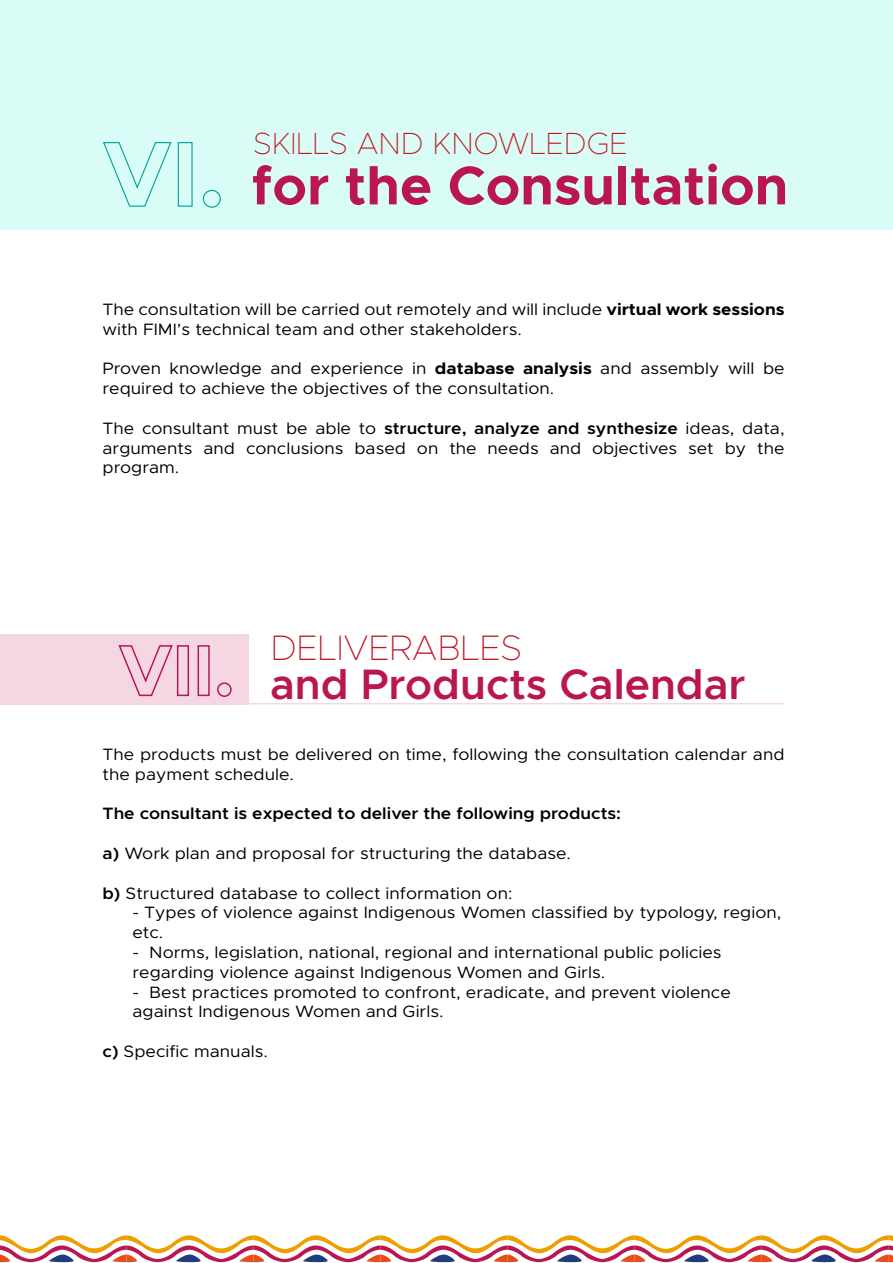
<style>
.page{position:relative;width:893px;height:1263px;background:#fff}
.page>*{position:absolute;margin:0;border:0;box-sizing:border-box;transform-origin:0 0}
.t1{font:700 54.75px "Metropolis";color:#ba1652}
.t2{font:600 42.75px "Metropolis";color:#ba1652}
.t3{font:100 35.55px "Metropolis";color:#be1622}
.t4{font:100 30.75px "Metropolis";color:#be1622}
.t5{font:16.5px/19.8px "Metropolis";color:#000;scale:1.06 1}
.t6{font:600 16.5px "Metropolis";color:#000;scale:1.06 1}
.s1{font-weight:700}
.s2{font-weight:600}
</style>
<div class="page">
<svg style="left:0;top:1235px;width:893px;height:27px"></svg>
<div style="left:0;top:0;width:893px;height:230px;background:#d9fcf6"></div>
<div style="left:0;top:634px;width:248px;height:70px;background:#f4d7e3"></div>
<svg style="left:118px;top:645px;width:55px;height:52px"></svg>
<div style="left:177px;top:645px;width:12px;height:51px;border:2px solid #ba1652"></div>
<div style="left:198px;top:645px;width:12px;height:51px;border:2px solid #ba1652"></div>
<div style="left:217px;top:682px;width:15px;height:15px;border:2px solid #ba1652;border-radius:50%"></div>
<svg style="left:103px;top:142px;width:69px;height:65px"></svg>
<div style="left:178px;top:142px;width:15px;height:65px;border:1px solid #00a19a"></div>
<div style="left:203px;top:190px;width:18px;height:18px;border:1px solid #00a19a;border-radius:50%"></div>
<hr style="left:248px;top:703px;width:537px;height:1px;background:#f4d7e3">
<h3 class="t4" style="left:253px;top:124px;width:376px">SKILLS AND KNOWLEDGE</h3>
<h1 class="t1" style="left:252px;top:151px;width:538px">for the Consultation</h1>
<p class="t5" style="left:103px;top:299px;width:645px">The consultation will be carried out remotely and will include <span class="s1">virtual work sessions </span>with FIMI’s technical team and other stakeholders.</p>
<p class="t5" style="left:103px;top:359px;width:645px">Proven knowledge and experience in <span class="s1">database analysis</span> and assembly will be required to achieve the objectives of the consultation.</p>
<p class="t5" style="left:103px;top:418px;width:645px;text-align:justify">The consultant must be able to <span class="s2">structure, analyze and synthesize</span> ideas, data, arguments and conclusions based on the needs and objectives set by the program.</p>
<h3 class="t3" style="left:270px;top:626px;width:253px">DELIVERABLES</h3>
<h2 class="t2" style="left:270px;top:657px;width:477px">and Products Calendar</h2>
<p class="t5" style="left:103px;top:744px;width:645px">The products must be delivered on time, following the consultation calendar and the payment schedule.</p>
<p class="t6" style="left:103px;top:803px;width:491px">The consultant is expected to deliver the following products:</p>
<p class="t5" style="left:103px;top:843px;width:444px"><span class="s2">a)</span> Work plan and proposal for structuring the database.</p>
<p class="t5" style="left:103px;top:883px;width:388px"><span class="s2">b)</span> Structured database to collect information on:</p>
<p class="t5" style="left:133px;top:903px;width:614px">- Types of violence against Indigenous Women classified by typology, region, etc.</p>
<p class="t5" style="left:133px;top:942px;width:557px">- Norms, legislation, national, regional and international public policies regarding violence against Indigenous Women and Girls.</p>
<p class="t5" style="left:133px;top:982px;width:566px">- Best practices promoted to confront, eradicate, and prevent violence against Indigenous Women and Girls.</p>
<p class="t5" style="left:103px;top:1041px;width:157px"><span class="s2">c)</span> Specific manuals.</p>
</div>
